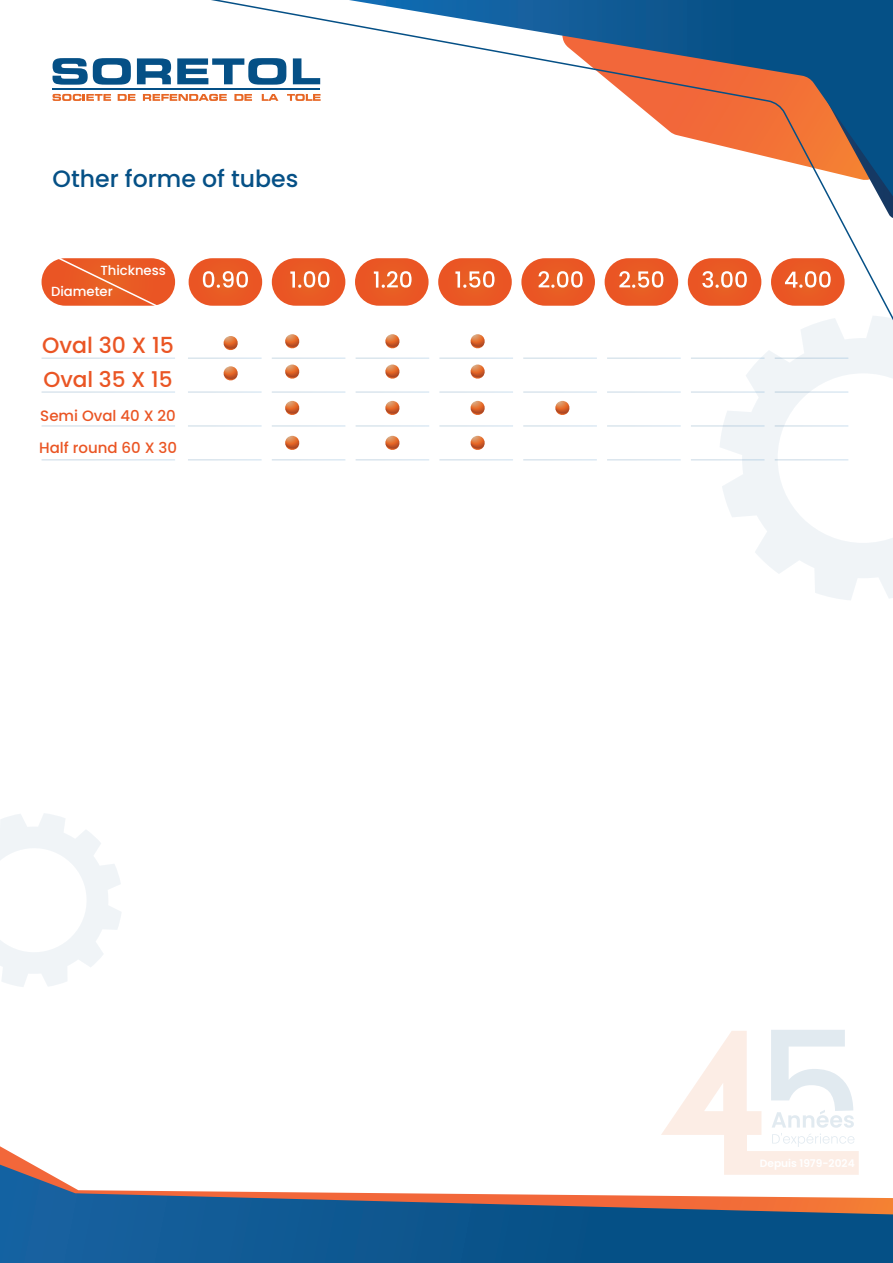
<style>
.page{position:relative;width:893px;height:1263px;background:#fff}
.page>*{position:absolute;margin:0;border:0;box-sizing:border-box;transform-origin:0 0}
.t1{font:500 23.55px "Poppins";color:#055086}
.t2{font:500 22.05px "Poppins";color:#ea5524}
.t3{font:500 21.6px "Poppins";color:#ea5524}
.t4{font:500 15px/32.4px "Poppins";color:#ea5524}
.t5{font:500 13.2px/20.7px "Poppins";color:#fff}
.t6{font:600 10.65px "Poppins";color:#fff}
</style>
<div class="page">
<svg style="left:661px;top:1030px;width:194px;height:116px"></svg>
<svg style="left:0;top:813px;width:121px;height:174px"></svg>
<svg style="left:52px;top:58px;width:79px;height:27px"></svg>
<svg style="left:137px;top:58px;width:34px;height:26px"></svg>
<svg style="left:177px;top:58px;width:32px;height:27px"></svg>
<svg style="left:53px;top:94px;width:58px;height:7px"></svg>
<svg style="left:118px;top:94px;width:18px;height:7px"></svg>
<svg style="left:143px;top:94px;width:66px;height:7px"></svg>
<hr style="left:53px;top:89px;width:267px;height:1px;background:#055086">
<svg style="left:720px;top:351px;width:173px;height:249px"></svg>
<div style="left:189px;top:258px;width:73px;height:48px;background:#ea5524;border-radius:24px"></div>
<svg style="left:203px;top:271px;width:6px;height:17px"></svg>
<svg style="left:0;top:1146px;width:859px;height:18px"></svg>
<svg style="left:0;top:1164px;width:893px;height:99px"></svg>
<hr style="left:691px;top:357px;width:73px;height:2px;background:#fff">
<hr style="left:775px;top:357px;width:73px;height:2px;background:#fff">
<hr style="left:691px;top:391px;width:73px;height:2px;background:#fff">
<hr style="left:775px;top:391px;width:73px;height:2px;background:#fff">
<hr style="left:691px;top:425px;width:73px;height:2px;background:#fff">
<hr style="left:775px;top:425px;width:73px;height:2px;background:#fff">
<hr style="left:691px;top:459px;width:73px;height:2px;background:#fff">
<hr style="left:775px;top:459px;width:73px;height:2px;background:#fff">
<svg style="left:41px;top:258px;width:130px;height:48px;background:#eb6939"></svg>
<svg style="left:209px;top:0;width:684px;height:351px"></svg>
<svg style="left:223px;top:336px;width:15px;height:15px"></svg>
<svg style="left:223px;top:366px;width:15px;height:15px"></svg>
<svg style="left:284px;top:334px;width:16px;height:15px"></svg>
<svg style="left:285px;top:364px;width:15px;height:15px"></svg>
<svg style="left:285px;top:401px;width:15px;height:14px"></svg>
<svg style="left:285px;top:436px;width:15px;height:14px"></svg>
<svg style="left:385px;top:334px;width:15px;height:15px"></svg>
<svg style="left:385px;top:364px;width:15px;height:15px"></svg>
<svg style="left:385px;top:401px;width:15px;height:14px"></svg>
<svg style="left:385px;top:436px;width:15px;height:14px"></svg>
<svg style="left:470px;top:334px;width:15px;height:15px"></svg>
<svg style="left:470px;top:364px;width:15px;height:15px"></svg>
<svg style="left:470px;top:401px;width:15px;height:14px"></svg>
<svg style="left:555px;top:401px;width:15px;height:14px"></svg>
<svg style="left:470px;top:436px;width:15px;height:14px"></svg>
<h1 class="t1" style="left:52px;top:165px;width:247px">Other forme of tubes</h1>
<p class="t5" style="left:51px;top:260px;width:116px;text-indent:49px">Thickness<br>Diameter</p>
<h2 class="t2" style="left:42px;top:333px;width:133px">Oval 30 X 15</h2>
<h3 class="t3" style="left:43px;top:367px;width:131px">Oval 35 X 15</h3>
<p class="t4" style="left:39px;top:399px;width:139px">Semi Oval 40 X 20<br>Half round 60 X 30</p>
<p class="t6" style="left:760px;top:1157px;width:96px">Depuis 1979-2024</p>
</div>
